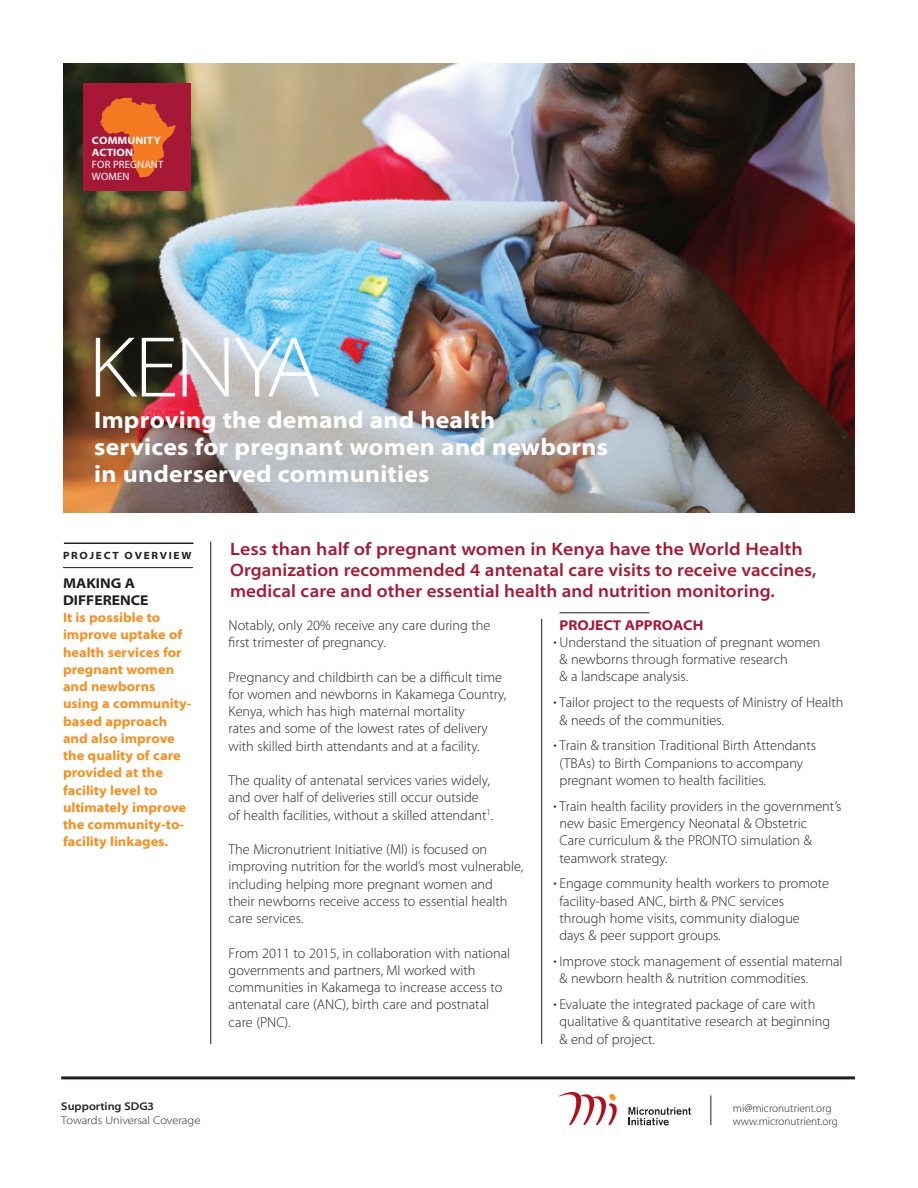
<style>
.page{position:relative;width:918px;height:1188px;background:#fff}
.page>*{position:absolute;margin:0;border:0;box-sizing:border-box;transform-origin:0 0}
.Title_Text{font:87px "Myriad MM 215 700";letter-spacing:-.035em;color:#fff}
.t1{font:24px/27px "Myriad MM 700 700";letter-spacing:.01em;color:#fff}
.Opening{font:18px/21px "Myriad MM 565 700";letter-spacing:.005em;color:#a61836}
.Bullets{font:14.25px/17.2px "Myriad MM 215 600";letter-spacing:-.02em;color:#231f20}
.t2{font:14.25px/17.2px "Myriad MM 700 700";color:#231f20}
.t3{font:14.25px "Myriad MM 700 700";color:#a61836}
.t4{font:13.5px/17.2px "Myriad MM 700 700";color:#f68f1e}
.t5{font:11.25px "Myriad MM 215 600";letter-spacing:-.02em;color:#231f20}
.Bullet-style2{font:11.25px/13.5px "Myriad MM 215 700";color:#231f20}
.t6{font:10.65px/11.9px "Myriad MM 400 600";letter-spacing:.01em;color:#fff}
.Bullet-style2-2{font:10.5px "Myriad MM 700 700";letter-spacing:.16em;color:#231f20}
.s1{font-family:"Myriad MM 700 700"}
.s2{font-family:"Myriad MM 565 700"}
.s3{font-size:12.75px}
</style>
<div class="page">
<img style="left:63px;top:63px;width:792px;height:450px">
<hr style="left:560px;top:612px;width:90px;height:1px;background:#231f20">
<hr style="left:541px;top:619px;width:1px;height:425px;background:#231f20">
<hr style="left:210px;top:542px;width:1px;height:502px;background:#231f20">
<svg style="left:628px;top:1107px;width:63px;height:18px"></svg>
<svg style="left:559px;top:1092px;width:58px;height:33px"></svg>
<hr style="left:61px;top:1076px;width:794px;height:3px;background:#231f20">
<hr style="left:711px;top:1095px;width:1px;height:30px;background:#231f20">
<hr style="left:64px;top:543px;width:130px;height:1px;background:#231f20">
<hr style="left:63px;top:567px;width:130px;height:1px;background:#231f20">
<div style="left:83px;top:83px;width:107px;height:107px;background:#a61836"></div>
<svg style="left:100px;top:97px;width:76px;height:81px"></svg>
<h1 class="t6" style="left:92px;top:135px;width:73px"><span class="s1">COMMUNITY<br>ACTION<br></span>FOR PREGNANT<br>WOMEN</h1>
<p class="Title_Text" style="left:88px;top:325px;width:235px">KENYA</p>
<h1 class="t1" style="left:94px;top:407px;width:515px">Improving the demand and health<br>services for pregnant women and newborns in underserved communities</h1>
<p class="Bullet-style2-2" style="left:63px;top:551px;width:130px">PROJECT OVERVIEW</p>
<h1 class="t2" style="left:63px;top:575px;width:87px">MAKING A<br>DIFFERENCE</h1>
<p class="t4" style="left:63px;top:610px;width:130px">It is possible to improve uptake of health services for pregnant women and newborns using a community&shy;based approach and also improve the quality of care provided at the facility level to ultimately improve the community-to&shy;facility linkages.</p>
<p class="Bullet-style2" style="left:61px;top:1100px;width:141px"><span class="s2">Supporting SDG3<br></span>Towards Universal Coverage</p>
<p class="Opening" style="left:230px;top:539px;width:588px">Less than half of pregnant women in Kenya have the World Health<br>Organization recommended 4 antenatal care visits to receive vaccines, medical care and other essential health and nutrition monitoring.</p>
<p class="Bullets" style="left:229px;top:617px;width:264px">Notably, only 20% receive any care during the first trimester of pregnancy.</p>
<p class="Bullets" style="left:229px;top:669px;width:280px">Pregnancy and childbirth can be a difficult time for women and newborns in Kakamega Country, Kenya, which has high maternal mortality<br>rates and some of the lowest rates of delivery with skilled birth attendants and at a facility.</p>
<p class="Bullets" style="left:229px;top:773px;width:267px">The quality of antenatal services varies widely, and over half of deliveries still occur outside of health facilities, without a skilled attendant<sup>1</sup>.</p>
<p class="Bullets" style="left:229px;top:842px;width:297px">The Micronutrient Initiative (MI) is focused on improving nutrition for the world’s most vulnerable, including helping more pregnant women and<br>their newborns receive access to essential health care services.</p>
<p class="Bullets" style="left:229px;top:945px;width:283px">From 2011 to 2015, in collaboration with national governments and partners, MI worked with communities in Kakamega to increase access to antenatal care (ANC), birth care and postnatal care (PNC).</p>
<h1 class="t3" style="left:560px;top:618px;width:145px">PROJECT APPROACH</h1>
<p class="Bullets" style="left:560px;top:634px;width:263px;text-indent:-6px"><span class="s3">•</span> Understand the situation of pregnant women &amp; newborns through formative research<br>&amp; a landscape analysis.</p>
<p class="Bullets" style="left:560px;top:695px;width:286px;text-indent:-6px"><span class="s3">•</span> Tailor project to the requests of Ministry of Health &amp; needs of the communities.</p>
<p class="Bullets" style="left:560px;top:738px;width:259px;text-indent:-6px"><span class="s3">•</span> Train &amp; transition Traditional Birth Attendants (TBAs) to Birth Companions to accompany pregnant women to health facilities.</p>
<p class="Bullets" style="left:560px;top:798px;width:284px;text-indent:-6px"><span class="s3">•</span> Train health facility providers in the government’s new basic Emergency Neonatal &amp; Obstetric<br>Care curriculum &amp; the PRONTO simulation &amp; teamwork strategy.</p>
<p class="Bullets" style="left:560px;top:876px;width:271px;text-indent:-6px"><span class="s3">•</span> Engage community health workers to promote facility-based ANC, birth &amp; PNC services through home visits, community dialogue days &amp; peer support groups.</p>
<p class="Bullets" style="left:560px;top:953px;width:285px;text-indent:-6px"><span class="s3">•</span> Improve stock management of essential maternal &amp; newborn health &amp; nutrition commodities.</p>
<p class="Bullets" style="left:560px;top:997px;width:273px;text-indent:-6px"><span class="s3">•</span> Evaluate the integrated package of care with qualitative &amp; quantitative research at beginning &amp; end of project.</p>
<p class="t5" style="left:733px;top:1102px;width:101px">mi@micronutrient.org</p>
<p class="t5" style="left:733px;top:1116px;width:107px">www.micronutrient.org</p>
</div>
